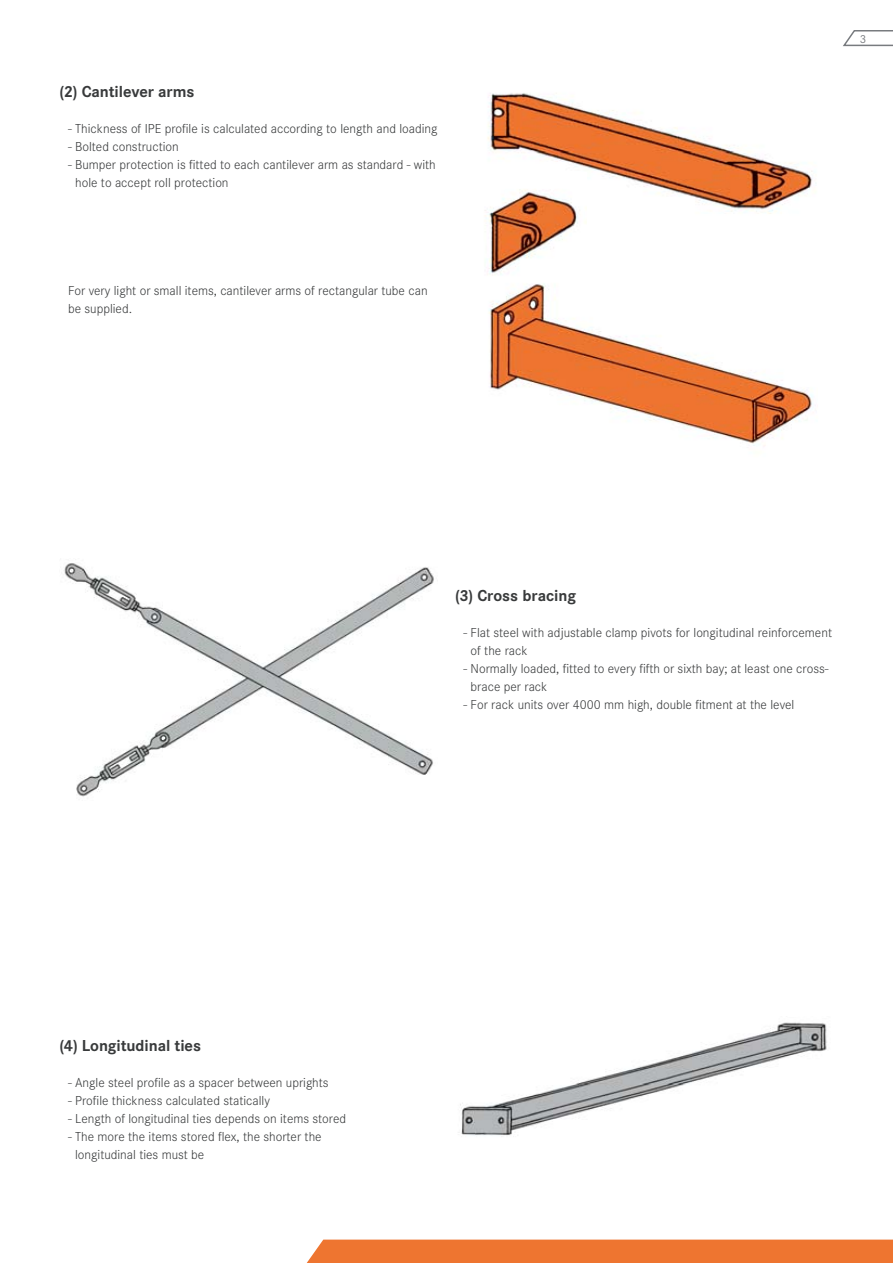
<style>
.page{position:relative;width:893px;height:1263px;background:#fff}
.page>*{position:absolute;margin:0;border:0;box-sizing:border-box;transform-origin:0 0}
.t1{font:700 16.5px "Corporate S";color:#383a3b}
.t2{font:300 13.5px/18px "Corporate S";color:#383a3b}
.t3{font:12px "Corporate S";color:#787b7f}
</style>
<div class="page">
<div style="left:306px;top:1239px;width:587px;height:24px;background:#ee7530"></div>
<svg style="left:843px;top:30px;width:50px;height:17px"></svg>
<img style="left:489px;top:284px;width:324px;height:162px">
<img style="left:487px;top:93px;width:328px;height:130px">
<img style="left:485px;top:172px;width:101px;height:103px">
<img style="left:458px;top:1022px;width:369px;height:114px">
<img style="left:64px;top:563px;width:370px;height:234px">
<p class="t1" style="left:60px;top:85px;width:137px">(2) Cantilever arms</p>
<p class="t2" style="left:68px;top:120px;width:371px">- Thickness of IPE profile is calculated according to length and loading</p>
<p class="t2" style="left:68px;top:138px;width:112px">- Bolted construction</p>
<p class="t2" style="left:75px;top:156px;width:362px;text-indent:-7px">- Bumper protection is fitted to each cantilever arm as standard - with hole to accept roll protection</p>
<p class="t2" style="left:68px;top:282px;width:361px">For very light or small items, cantilever arms of rectangular tube can be supplied.</p>
<p class="t3" style="left:860px;top:34px;width:8px">3</p>
<p class="t1" style="left:455px;top:589px;width:123px">(3) Cross bracing</p>
<p class="t2" style="left:471px;top:624px;width:363px;text-indent:-7px">- Flat steel with adjustable clamp pivots for longitudinal reinforcement of the rack</p>
<p class="t2" style="left:471px;top:660px;width:359px;text-indent:-7px">- Normally loaded, fitted to every fifth or sixth bay; at least one cross&shy;brace per rack</p>
<p class="t2" style="left:463px;top:696px;width:332px">- For rack units over 4000 mm high, double fitment at the level</p>
<p class="t1" style="left:60px;top:1039px;width:143px">(4) Longitudinal ties</p>
<p class="t2" style="left:68px;top:1074px;width:262px">- Angle steel profile as a spacer between uprights</p>
<p class="t2" style="left:68px;top:1092px;width:203px">- Profile thickness calculated statically</p>
<p class="t2" style="left:68px;top:1110px;width:280px">- Length of longitudinal ties depends on items stored</p>
<p class="t2" style="left:75px;top:1128px;width:248px;text-indent:-7px">- The more the items stored flex, the shorter the longitudinal ties must be</p>
</div>
